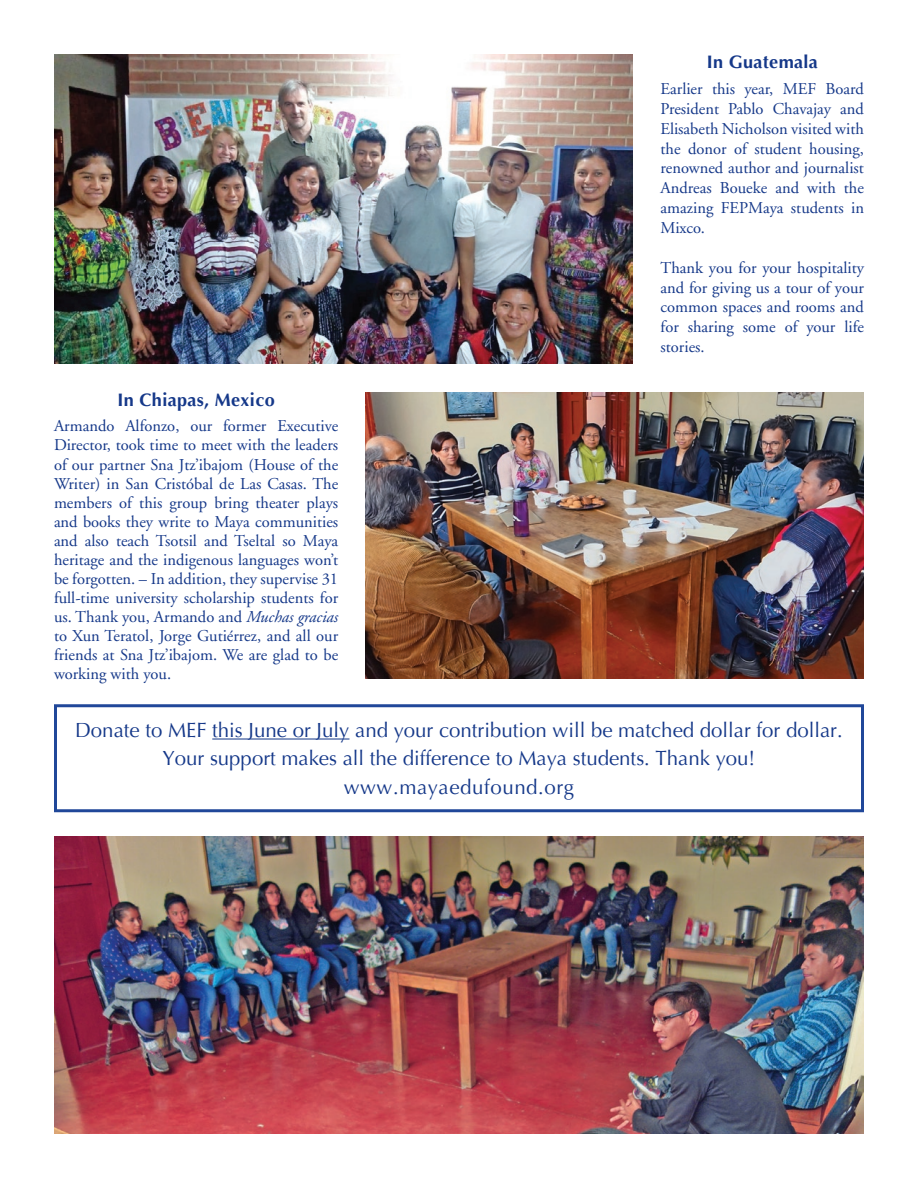
<style>
.page{position:relative;width:918px;height:1188px;background:#fff}
.page>*{position:absolute;margin:0;border:0;box-sizing:border-box;transform-origin:0 0}
.t1{font:20.4px/28.5px "Optima";color:#153889;text-align:center}
.t2{font:700 18px "Optima";letter-spacing:.02em;color:#153889}
.t3{font:16.5px/19px "Adobe Garamond";color:#153889;text-align:justify}
.s1{font-style:italic}
</style>
<div class="page">
<img style="left:54px;top:54px;width:578px;height:309px">
<img style="left:366px;top:392px;width:498px;height:287px">
<div style="left:54px;top:704px;width:810px;height:108px;background:#fff;border:3px solid #204799"></div>
<hr style="left:212px;top:739px;width:137px;height:1px;background:#153889">
<img style="left:54px;top:837px;width:810px;height:297px">
<p class="t2" style="left:707px;top:50px;width:112px">In Guatemala</p>
<p class="t3" style="left:661px;top:79px;width:205px;line-height:19.8px">Earlier this year, MEF Board President Pablo Chavajay and Elisabeth Nicholson visited with the donor of student housing, renowned author and journalist Andreas Boueke and with the amazing FEPMaya students in Mixco.</p>
<p class="t3" style="left:661px;top:258px;width:205px;line-height:19.8px">Thank you for your hospitality and for giving us a tour of your common spaces and rooms and for sharing some of your life stories.</p>
<p class="t2" style="left:118px;top:388px;width:159px">In Chiapas, Mexico</p>
<p class="t3" style="left:54px;top:417px;width:286px">Armando Alfonzo, our former Executive Director, took time to meet with the leaders of our partner Sna Jtz’ibajom (House of the Writer) in San Cristóbal de Las Casas. The members of this group bring theater plays and books they write to Maya communities and also teach Tsotsil and Tseltal so Maya heritage and the indigenous languages won’t be forgotten. – In addition, they supervise 31 full-time university scholarship students for us. Thank you, Armando and <span class="s1">Muchas gracias </span>to Xun Teratol, Jorge Gutiérrez, and all our friends at Sna Jtz’ibajom. We are glad to be working with you.</p>
<p class="t1" style="left:75px;top:716px;width:769px">Donate to MEF this June or July and your contribution will be matched dollar for dollar.<br>Your support makes all the difference to Maya students. Thank you! www.mayaedufound.org</p>
</div>
